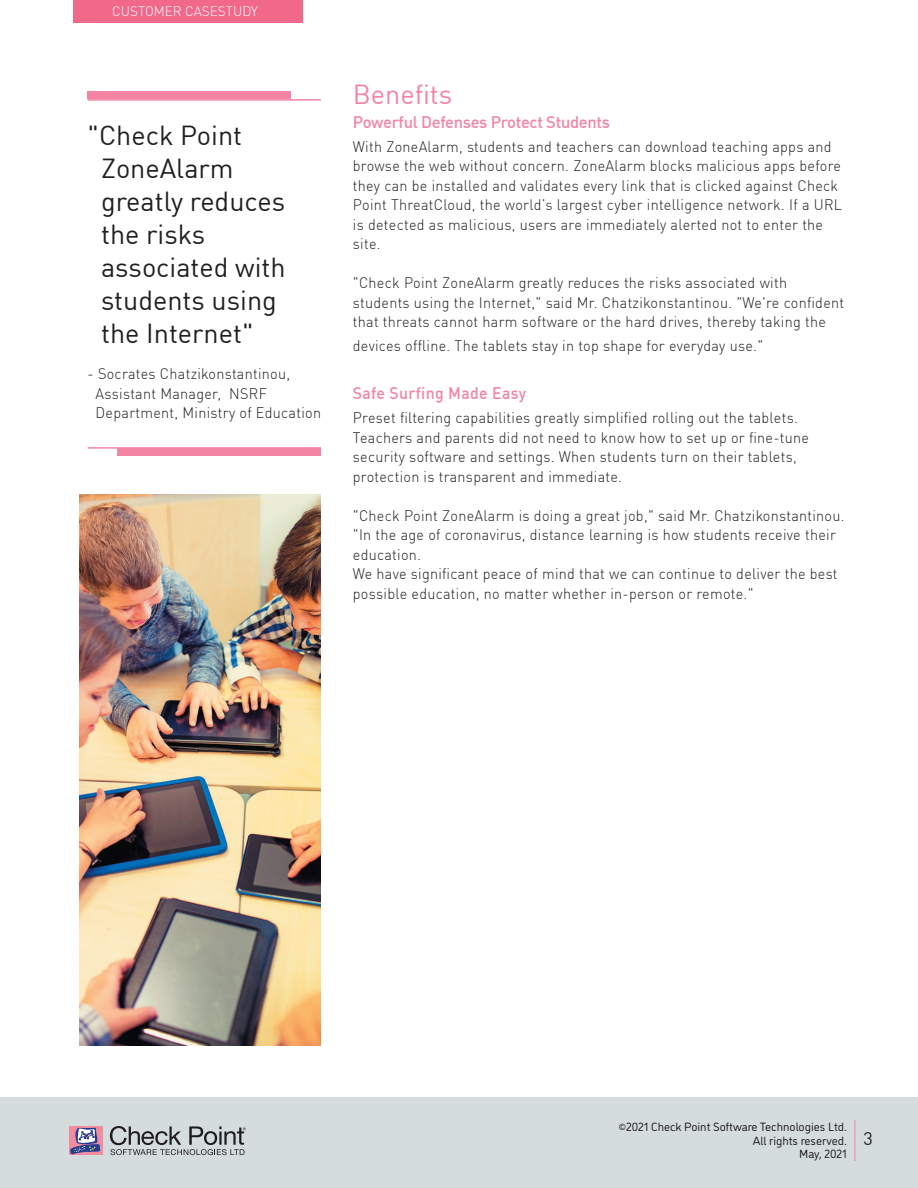
<style>
.page{position:relative;width:918px;height:1188px;background:#fff}
.page>*{position:absolute;margin:0;border:0;box-sizing:border-box;transform-origin:0 0}
.t1{font:27px/33px "DIN Pro";color:#231f20}
.t2{font:27px "DIN Pro";color:#f384a4}
.t3{font:18px "DIN Pro";color:#231f20}
.t4{font:500 16.5px "DIN Pro";letter-spacing:-.02em;color:#f384a4}
.t5{font:500 16.5px "DIN Pro";letter-spacing:.02em;color:#f384a4;scale:.96 1}
.t6{font:300 15px/19.5px "DIN Pro";letter-spacing:.02em;color:#231f20;scale:.96 1}
.t7{font:300 13.5px "DIN Pro";color:#fff}
.t8{font:12px/13.5px "DI Nosaur";color:#231f20;text-align:right}
.t9{font:9px "DI Nosaur";color:#231f20}
</style>
<div class="page">
<div style="left:0;top:1097px;width:918px;height:91px;background:#d4dcde"></div>
<svg style="left:69px;top:1126px;width:33px;height:29px"></svg>
<svg style="left:70px;top:1128px;width:30px;height:26px"></svg>
<svg style="left:110px;top:1126px;width:136px;height:29px"></svg>
<hr style="left:854px;top:1120px;width:1px;height:41px;background:#f384a4">
<div style="left:73px;top:0;width:230px;height:23px;background:#f1688a"></div>
<div style="left:88px;top:92px;width:203px;height:7px;background:#f384a4"></div>
<div style="left:118px;top:448px;width:203px;height:7px;background:#f384a4"></div>
<hr style="left:88px;top:99px;width:233px;height:2px;background:#f384a4">
<hr style="left:88px;top:447px;width:233px;height:2px;background:#f384a4">
<img style="left:79px;top:495px;width:242px;height:550px">
<p class="t7" style="left:112px;top:1px;width:147px">CUSTOMER CASESTUDY</p>
<h1 class="t1" style="left:101px;top:117px;width:186px;text-indent:-13px">"Check Point<br>ZoneAlarm greatly reduces the risks associated with students using the Internet"</h1>
<p class="t6" style="left:229px;top:363px;width:65px;text-indent:-142px">- Socrates Chatzikonstantinou,<br>NSRF</p>
<p class="t6" style="left:96px;top:383px;width:236px">Assistant Manager,<br>Department, Ministry of Education</p>
<h1 class="t2" style="left:353px;top:73px;width:101px">Benefits</h1>
<p class="t4" style="left:353px;top:109px;width:259px">Powerful Defenses Protect Students</p>
<p class="t6" style="left:353px;top:136px;width:511px">With ZoneAlarm, students and teachers can download teaching apps and browse the web without concern. ZoneAlarm blocks malicious apps before they can be installed and validates every link that is clicked against Check Point ThreatCloud, the world s’ largest cyber intelligence network aIf. URL is detected as malicious, users are immediately alerted not to enter the site.</p>
<p class="t6" style="left:353px;top:272px;width:513px">"Check Point ZoneAlarm greatly reduces the risks associated with students using the Internet," said Mr. Chatzikonstantinou ". We're confident that threats cannot harm software or the hard drives, thereby taking the</p>
<p class="t6" style="left:353px;top:335px;width:429px">devices offline. The tablets stay in top shape for everyday use ".</p>
<p class="t5" style="left:353px;top:381px;width:182px">Safe Surfing Made Easy</p>
<p class="t6" style="left:353px;top:407px;width:477px">Preset filtering capabilities greatly simplified rolling out the tablets.<br>Teachers and parents did not need to know how to set up or fine-tune security software and settings. When students turn on their tablets, protection is transparent and immediate.</p>
<p class="t6" style="left:353px;top:505px;width:514px">"Check Point ZoneAlarm is doing a great job," said Mr. Chatzikonstantinou. "In the age of coronavirus, distance learning is how students receive their education.<br>We have significant peace of mind that we can continue to deliver the best possible education, no matter whether in-person or remote ".</p>
<p class="t8" style="left:626px;top:1120px;width:222px">2021 Check Point Software Technologies Ltd.</p>
<p class="t9" style="left:619px;top:1120px;width:9px">©</p>
<p class="t8" style="left:753px;top:1133px;width:95px">All rights reserved.<br>May, 2021</p>
<p class="t3" style="left:864px;top:1125px;width:11px">3</p>
</div>
